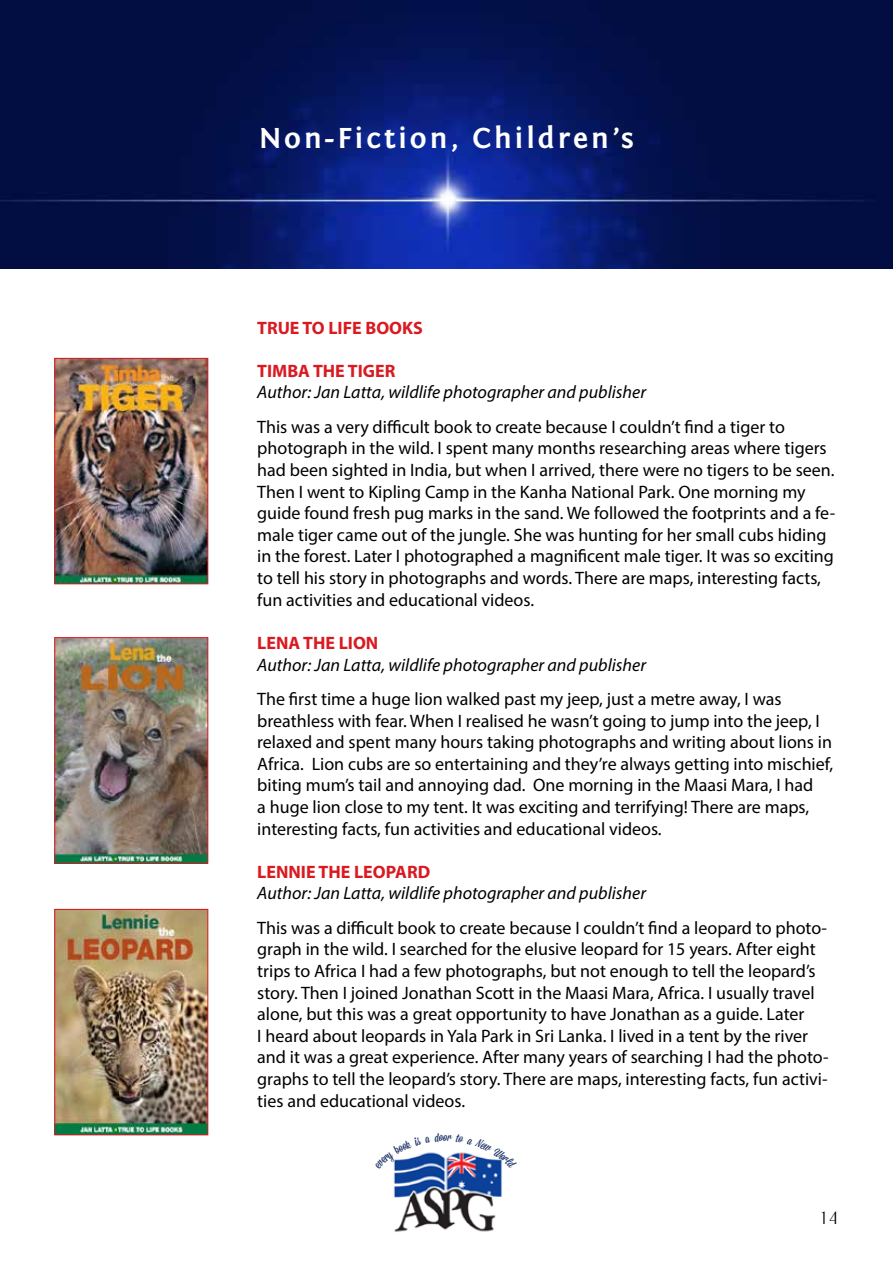
<style>
.page{position:relative;width:893px;height:1276px;background:#fff}
.page>*{position:absolute;margin:0;border:0;box-sizing:border-box;transform-origin:0 0}
.t1{font:700 30px "Fontin Sans";letter-spacing:.1em;color:#fff}
.t2{font:18px/21.6px "Myriad Pro";color:#000}
.t3{font:italic 18px "Myriad Pro";color:#000}
.t4{font:700 18px "Myriad Pro";color:#d91a21}
.t5{font:18px "Balham";color:#000}
</style>
<div class="page">
<img style="left:393px;top:1168px;width:109px;height:64px">
<img style="left:0;top:0;width:893px;height:269px">
<img style="left:56px;top:360px;width:150px;height:222px">
<div style="left:54px;top:358px;width:154px;height:226px;border:1px solid #d91a21"></div>
<img style="left:56px;top:639px;width:150px;height:222px">
<div style="left:54px;top:637px;width:154px;height:226px;border:1px solid #d91a21"></div>
<img style="left:56px;top:911px;width:150px;height:222px">
<div style="left:54px;top:909px;width:154px;height:226px;border:1px solid #d91a21"></div>
<svg style="left:393px;top:1152px;width:109px;height:16px"></svg>
<h1 class="t1" style="left:259px;top:122px;width:376px">Non-Fiction, Children’s</h1>
<p class="t4" style="left:257px;top:316px;width:167px">TRUE TO LIFE BOOKS</p>
<p class="t4" style="left:257px;top:359px;width:140px">TIMBA THE TIGER</p>
<p class="t3" style="left:257px;top:381px;width:390px">Author: Jan Latta, wildlife photographer and publisher</p>
<p class="t2" style="left:257px;top:416px;width:580px">This was a very difficult book to create because I couldn’t find a tiger to photograph in the wild. I spent many months researching areas where tigers had been sighted in India, but when I arrived, there were no tigers to be seen.<br>Then I went to Kipling Camp in the Kanha National Park. One morning my guide found fresh pug marks in the sand. We followed the footprints and a fe&shy;male tiger came out of the jungle. She was hunting for her small cubs hiding in the forest. Later I photographed a magnificent male tiger. It was so exciting to tell his story in photographs and words. There are maps, interesting facts, fun activities and educational videos.</p>
<p class="t4" style="left:257px;top:631px;width:123px">LENA THE LION</p>
<p class="t3" style="left:257px;top:653px;width:390px">Author: Jan Latta, wildlife photographer and publisher</p>
<p class="t2" style="left:257px;top:688px;width:577px">The first time a huge lion walked past my jeep, just a metre away, I was breathless with fear. When I realised he wasn’t going to jump into the jeep, I relaxed and spent many hours taking photographs and writing about lions in Africa. Lion cubs are so entertaining and they’re always getting into mischief, biting mum’s tail and annoying dad. One morning in the Maasi Mara, I had<br>a huge lion close to my tent. It was exciting and terrifying! There are maps, interesting facts, fun activities and educational videos.</p>
<p class="t4" style="left:257px;top:860px;width:174px">LENNIE THE LEOPARD</p>
<p class="t3" style="left:257px;top:882px;width:390px">Author: Jan Latta, wildlife photographer and publisher</p>
<p class="t2" style="left:257px;top:916px;width:573px">This was a difficult book to create because I couldn’t find a leopard to photo&shy;graph in the wild. I searched for the elusive leopard for 15 years. After eight trips to Africa I had a few photographs, but not enough to tell the leopard’s story. Then I joined Jonathan Scott in the Maasi Mara, Africa. I usually travel alone, but this was a great opportunity to have Jonathan as a guide. Later<br>I heard about leopards in Yala Park in Sri Lanka. I lived in a tent by the river and it was a great experience. After many years of searching I had the photo&shy;graphs to tell the leopard’s story. There are maps, interesting facts, fun activi&shy;ties and educational videos.</p>
<p class="t5" style="left:819px;top:1206px;width:21px">14</p>
</div>
